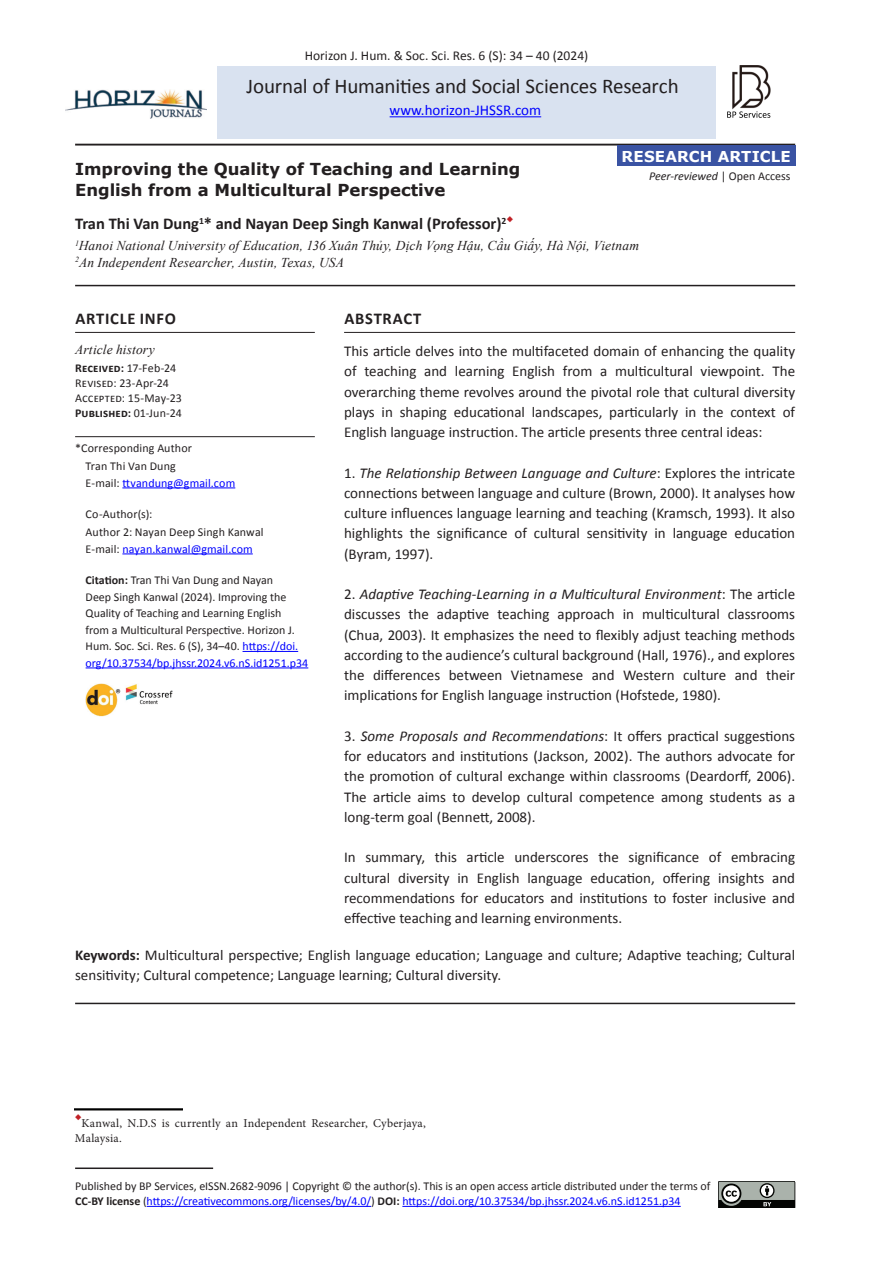
<style>
.page{position:relative;width:893px;height:1263px;background:#fff}
.page>*{position:absolute;margin:0;border:0;box-sizing:border-box;transform-origin:0 0}
.t1{font:21px "Calibri";letter-spacing:-.01em;color:#231f20}
.AT{font:700 16.5px/21px "Verdana";color:#231f20}
.AU{font:700 16.5px "Calibri";color:#231f20}
.ATInfoH{font:700 16.5px "Calibri";letter-spacing:.04em;color:#231f20}
.ABSH{font:700 16.5px "Calibri";letter-spacing:.045em;color:#231f20}
.ABS{font:15px/20.2px "Calibri";color:#231f20;text-align:justify}
.KW{font:15px/20.2px "Calibri";color:#231f20}
.t2{font:15px "Calibri";color:#00f}
.t3{font:700 15px "Verdana";letter-spacing:.015em;color:#fff}
.AFF{font:italic 13.5px "Times New Roman";letter-spacing:.01em;color:#231f20}
.t4{font:13.5px "Calibri";color:#231f20}
.AFF1{font:italic 13.5px "Times New Roman";letter-spacing:.01em;color:#231f20}
.ATTim{font:italic 13.5px "Times New Roman";letter-spacing:.01em;color:#231f20}
.ATDetText{font:12px/16.5px "Calibri";color:#231f20}
.Footnote_text{font:12px/15px "Minion Pro";letter-spacing:.015em;color:#231f20}
.ATDetText-2{font:12px "Calibri";letter-spacing:.01em;color:#00f}
.ATDetText-3{font:700 12px "Calibri";letter-spacing:.01em;color:#231f20}
.t5{font:italic 12px "Calibri";color:#231f20}
.corresH{font:12px "Calibri";letter-spacing:.015em;color:#231f20}
.corres{font:12px "Calibri";letter-spacing:.015em;color:#231f20}
.s1{font-style:normal}
.s2{font-weight:400}
.s3{color:#231f20}
.s4{font-weight:700}
.s5{color:#00f}
.s6{font-style:italic}
</style>
<div class="page">
<img style="left:65px;top:90px;width:141px;height:29px">
<img style="left:728px;top:66px;width:43px;height:51px">
<hr style="left:75px;top:144px;width:720px;height:2px;background:#231f20">
<hr style="left:75px;top:1167px;width:138px;height:2px;background:#231f20">
<hr style="left:147px;top:1206px;width:224px;height:1px;background:#00f">
<hr style="left:402px;top:1206px;width:279px;height:1px;background:#00f">
<div style="left:617px;top:146px;width:178px;height:20px;background:#3a53a3"></div>
<div style="left:217px;top:66px;width:499px;height:72px;background:#d9e2f0"></div>
<hr style="left:390px;top:116px;width:151px;height:1px;background:#00f">
<hr style="left:75px;top:285px;width:720px;height:1px;background:#231f20">
<hr style="left:75px;top:332px;width:240px;height:1px;background:#231f20">
<hr style="left:75px;top:436px;width:240px;height:1px;background:#231f20">
<hr style="left:122px;top:487px;width:113px;height:1px;background:#00f">
<hr style="left:122px;top:553px;width:131px;height:1px;background:#00f">
<hr style="left:243px;top:651px;width:55px;height:1px;background:#00f">
<hr style="left:86px;top:667px;width:222px;height:1px;background:#00f">
<img style="left:86px;top:684px;width:86px;height:33px">
<svg style="left:718px;top:1181px;width:78px;height:27px;background:#747874"></svg>
<hr style="left:344px;top:332px;width:451px;height:1px;background:#231f20">
<hr style="left:75px;top:1003px;width:720px;height:1px;background:#231f20">
<img style="left:75px;top:1109px;width:108px;height:2px">
<p class="t4" style="left:305px;top:47px;width:285px">Horizon J. Hum. &amp; Soc. Sci. Res. 6 (S): 34 – 40 (2024)</p>
<p class="t1" style="left:247px;top:73px;width:434px">Journal of Humanities and Social Sciences Research</p>
<p class="t2" style="left:390px;top:101px;width:153px">www.horizon-JHSSR.com</p>
<p class="t3" style="left:622px;top:146px;width:171px">RESEARCH ARTICLE</p>
<p class="t5" style="left:649px;top:167px;width:143px">Peer-reviewed <span class="s1">| Open Access</span></p>
<p class="AT" style="left:75px;top:158px;width:447px">Improving the Quality of Teaching and Learning<br>English from a Multicultural Perspective</p>
<p class="AU" style="left:75px;top:213px;width:440px">Tran Thi Van Dung<sup>1</sup>* and Nayan Deep Singh Kanwal (Professor)<sup>2</sup><sup>◆</sup></p>
<p class="AFF" style="left:75px;top:236px;width:566px"><sup>1</sup>Hanoi National University of Education, 136 Xuân Thủy, Dịch Vọng Hậu, Cầu Giấy, Hà Nội, Vietnam</p>
<p class="AFF1" style="left:75px;top:253px;width:270px"><sup>2</sup>An Independent Researcher, Austin, Texas, USA</p>
<p class="ATInfoH" style="left:75px;top:308px;width:102px">ARTICLE INFO</p>
<p class="ATTim" style="left:75px;top:340px;width:81px">Article history</p>
<p class="ATDetText-3" style="left:75px;top:360px;width:103px">Received: <span class="s2">17-Feb-24</span></p>
<p class="ATDetText" style="left:75px;top:375px;width:95px">Revised: 23-Apr-24</p>
<p class="ATDetText" style="left:75px;top:390px;width:108px">Accepted: 15-May-23</p>
<p class="ATDetText-3" style="left:75px;top:405px;width:108px">Published: <span class="s2">01-Jun-24</span></p>
<p class="corresH" style="left:75px;top:440px;width:118px">*Corresponding Author</p>
<p class="ATDetText" style="left:86px;top:458px;width:92px">Tran Thi Van Dung</p>
<p class="ATDetText-2" style="left:86px;top:475px;width:151px"><span class="s3">E-mail:</span> ttvandung@gmail.com</p>
<p class="corres" style="left:86px;top:506px;width:68px">Co-Author(s):</p>
<p class="ATDetText" style="left:86px;top:524px;width:179px">Author 2: Nayan Deep Singh Kanwal</p>
<p class="ATDetText-2" style="left:86px;top:541px;width:169px"><span class="s3">E-mail:</span> nayan.kanwal@gmail.com</p>
<p class="ATDetText" style="left:86px;top:572px;width:224px"><span class="s4">Citation:</span> Tran Thi Van Dung and Nayan<br>Deep Singh Kanwal (2024). Improving the Quality of Teaching and Learning English<br>from a Multicultural Perspective. Horizon J.<br>Hum. Soc. Sci. Res. 6 (S), 34–40. <span class="s5">https://doi. org/10.37534/bp.jhssr.2024.v6.nS.id1251.p34</span></p>
<p class="ABSH" style="left:344px;top:308px;width:78px">ABSTRACT</p>
<p class="ABS" style="left:344px;top:341px;width:453px">This article delves into the multifaceted domain of enhancing the quality of teaching and learning English from a multicultural viewpoint. The overarching theme revolves around the pivotal role that cultural diversity plays in shaping educational landscapes, particularly in the context of English language instruction. The article presents three central ideas:</p>
<p class="ABS" style="left:344px;top:462px;width:453px">1. <span class="s6">The Relationship Between Language and Culture</span>: Explores the intricate connections between language and culture (Brown, 2000). It analyses how culture influences language learning and teaching (Kramsch, 1993). It also highlights the significance of cultural sensitivity in language education (Byram, 1997).</p>
<p class="ABS" style="left:344px;top:584px;width:453px">2. <span class="s6">Adaptive Teaching-Learning in a Multicultural Environment</span>: The article discusses the adaptive teaching approach in multicultural classrooms (Chua, 2003). It emphasizes the need to flexibly adjust teaching methods according to the audience’s cultural background (Hall, 1976)., and explores the differences between Vietnamese and Western culture and their implications for English language instruction (Hofstede, 1980).</p>
<p class="ABS" style="left:344px;top:726px;width:453px">3. <span class="s6">Some Proposals and Recommendations</span>: It offers practical suggestions for educators and institutions (Jackson, 2002). The authors advocate for the promotion of cultural exchange within classrooms (Deardorff, 2006).<br>The article aims to develop cultural competence among students as a long-term goal (Bennett, 2008).</p>
<p class="ABS" style="left:344px;top:847px;width:453px">In summary, this article underscores the significance of embracing cultural diversity in English language education, offering insights and recommendations for educators and institutions to foster inclusive and effective teaching and learning environments.</p>
<p class="KW" style="left:75px;top:945px;width:721px"><span class="s4">Keywords:</span> Multicultural perspective; English language education; Language and culture; Adaptive teaching; Cultural sensitivity; Cultural competence; Language learning; Cultural diversity.</p>
<p class="Footnote_text" style="left:75px;top:1115px;width:353px"><sup>◆</sup>Kanwal, N.D.S is currently an Independent Researcher, Cyberjaya,<br>Malaysia.</p>
<p class="ATDetText" style="left:75px;top:1178px;width:637px;line-height:15px">Published by BP Services, eISSN.2682-9096 | Copyright © the author(s). This is an open access article distributed under the terms of<br><span class="s4">CC-BY license</span> (<span class="s5">https://creativecommons.org/licenses/by/4.0/</span>) <span class="s4">DOI:</span> <span class="s5">https://doi.org/10.37534/bp.jhssr.2024.v6.nS.id1251.p34</span></p>
</div>
